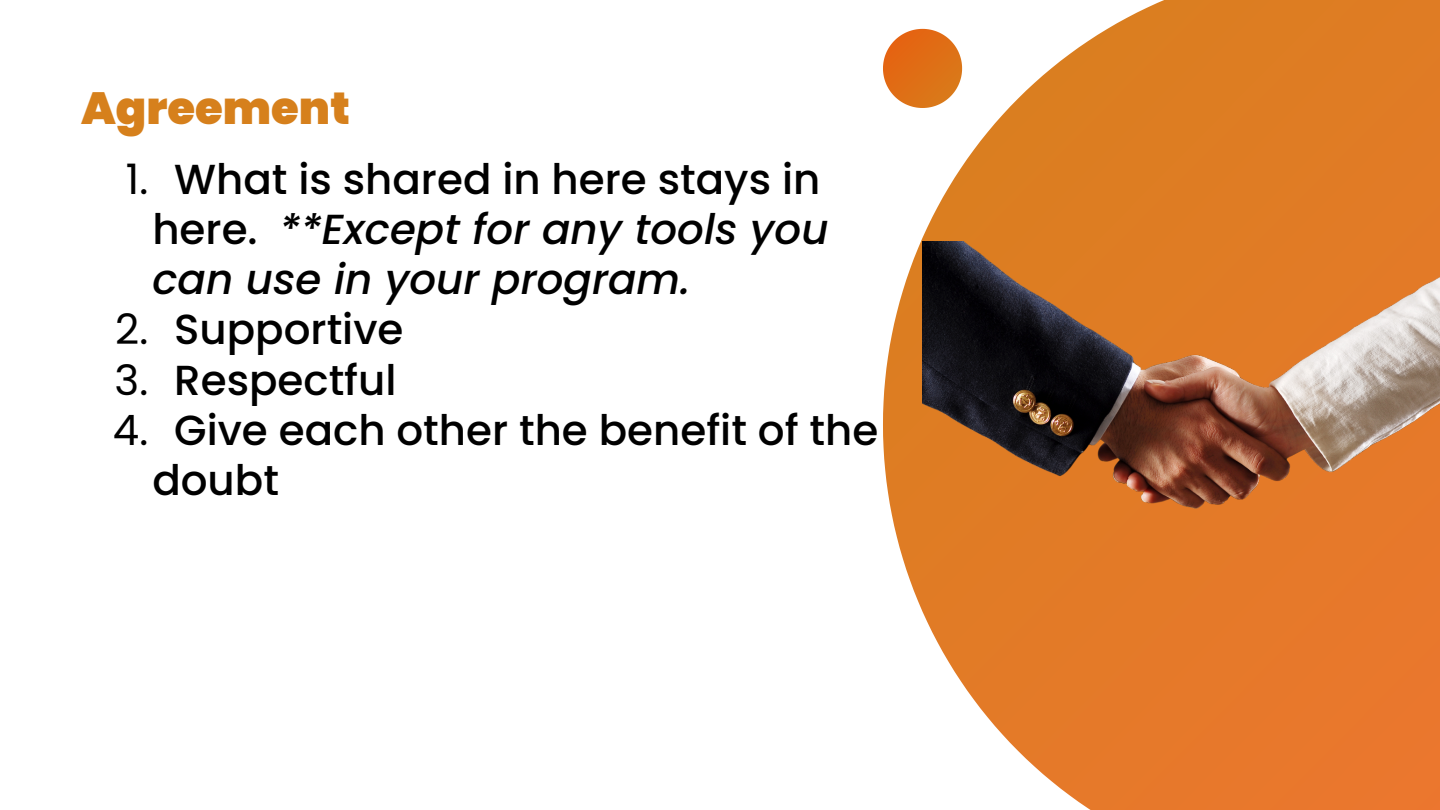
<style>
.page{position:relative;width:1440px;height:810px;background:#fff}
.page>*{position:absolute;margin:0;border:0;box-sizing:border-box;transform-origin:0 0}
.t1{font:900 45px "Poppins";color:#d6801c}
.t2{font:italic 500 42px/50.2px "Poppins";color:#000}
.t3{font:500 42px/50.2px "Poppins";color:#000}
.t4{font:42px "Poppins";color:#000}
.s1{font-style:normal}
.s2{font-weight:400}
</style>
<div class="page">
<svg style="left:883px;top:0;width:557px;height:810px;fill:#e47c28"></svg>
<svg style="left:883px;top:29px;width:79px;height:79px"></svg>
<img style="left:923px;top:242px;width:517px;height:362px">
<p class="t1" style="left:81px;top:77px;width:270px">Agreement</p>
<p class="t2" style="left:152px;top:154px;width:678px;text-indent:22px"><span class="s1">What is shared in here stays in here.</span> **Except for any tools you can use in your program.</p>
<p class="t4" style="left:126px;top:149px;width:24px">1.</p>
<p class="t3" style="left:115px;top:304px;width:290px"><span class="s2">2.</span> Supportive</p>
<p class="t3" style="left:115px;top:355px;width:283px"><span class="s2">3.</span> Respectful</p>
<p class="t3" style="left:152px;top:405px;width:727px;text-indent:22px">Give each other the benefit of the doubt</p>
<p class="t4" style="left:113px;top:401px;width:37px">4.</p>
</div>
